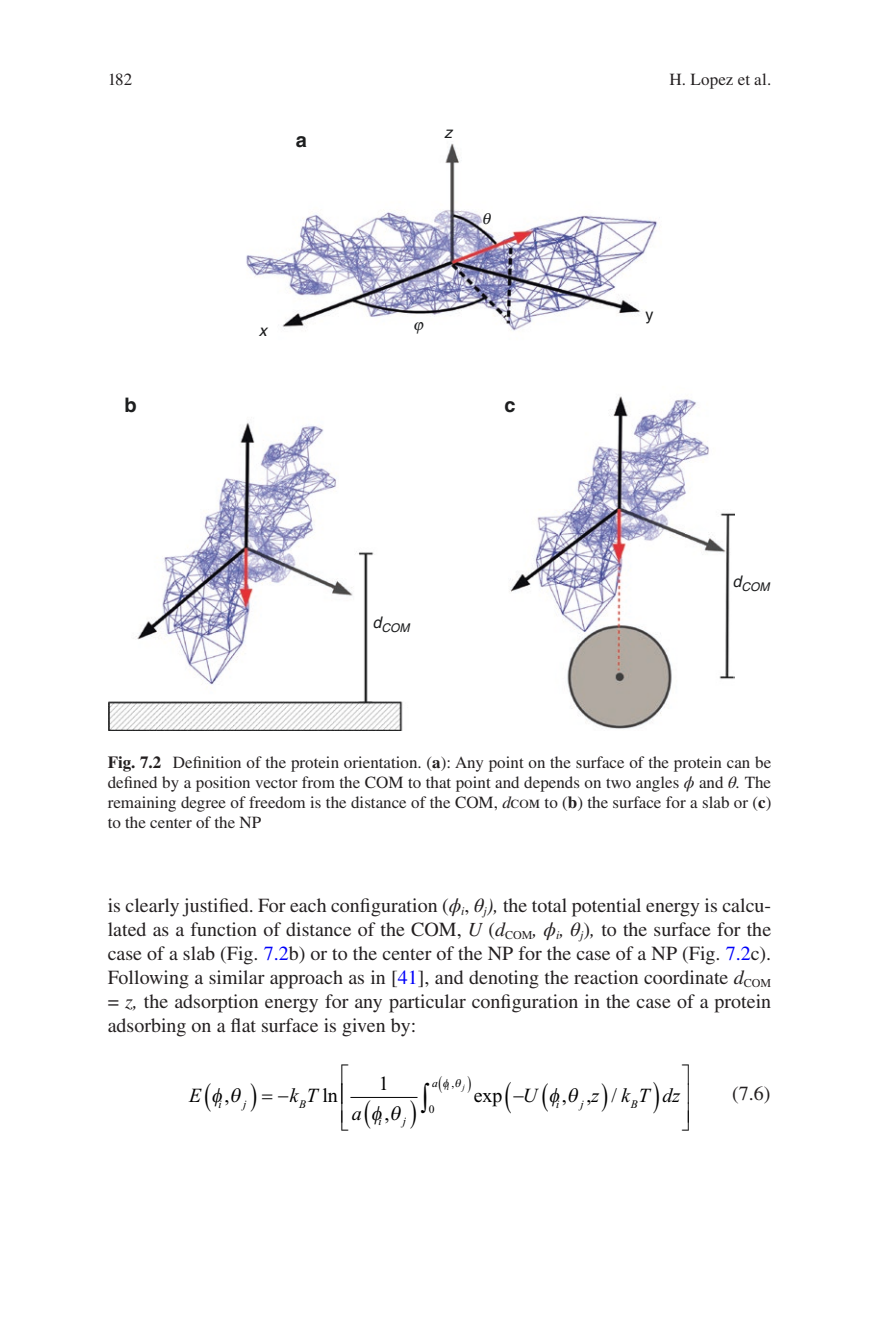
<style>
.page{position:relative;width:879px;height:1333px;background:#fff}
.page>*{position:absolute;margin:0;border:0;box-sizing:border-box;transform-origin:0 0}
.t1{font:20px/24px "Kklqff Times LT Std";color:#231f20;text-align:justify}
.t2{font:italic 20px "Ffmbwt Times New Roman";color:#000}
.t3{font:20px "Xdsnjv Times New Roman";color:#000}
.t4{font:700 20px "Sybhcl Helvetica";color:#1d1e1f}
.t5{font:17px/20px "Kklqff Times LT Std";color:#231f20;text-align:justify}
.t6{font:17px "Bhncdn Times LT Std";letter-spacing:.01em;color:#231f20}
.t7{font:italic 16px "Nmlmlv Helvetica";color:#1d1e1f}
.t8{font:16px "Hcmdyj Helvetica";color:#1d1e1f}
.t9{font:italic 12px "Nmlmlv Helvetica";color:#1d1e1f}
.t10{font:italic 11.6px "Ffmbwt Times New Roman";color:#000}
.t11{font:11.6px "Xdsnjv Times New Roman";color:#000}
.t12{font:italic 8.4px "Ffmbwt Times New Roman";color:#000}
.s1{font-family:"Vkkdjx Times LT Std";font-weight:700}
.s2{font-family:"Ftsmsg STIX General";font-style:italic}
.s3{font-family:"Hbkpkk Times LT Std";font-style:italic}
.s4{color:#0000fa}
.s5{font-family:"Xdsnjv Times New Roman";font-style:normal}
</style>
<div class="page">
<hr style="left:350px;top:1096px;width:67px;height:1px;background:#000">
<img style="left:109px;top:143px;width:625px;height:587px">
<svg style="left:411px;top:1096px;width:7px;height:2px"></svg>
<svg style="left:414px;top:322px;width:10px;height:11px"></svg>
<svg style="left:483px;top:213px;width:8px;height:11px"></svg>
<p class="t5" style="left:108px;top:69px;width:26px">182</p>
<p class="t4" style="left:296px;top:127px;width:13px">a</p>
<p class="t7" style="left:259px;top:321px;width:9px">x</p>
<p class="t7" style="left:444px;top:123px;width:9px">z</p>
<p class="t4" style="left:124px;top:392px;width:14px">b</p>
<p class="t4" style="left:504px;top:392px;width:13px">c</p>
<p class="t9" style="left:373px;top:621px;width:38px"><sup>d</sup>COM</p>
<p class="t6" style="left:669px;top:70px;width:103px">H. Lopez et al.</p>
<p class="t8" style="left:645px;top:305px;width:9px">y</p>
<p class="t9" style="left:732px;top:580px;width:38px"><sup>d</sup>COM</p>
<p class="t5" style="left:108px;top:752px;width:665px"><span class="s1">Fig. 7.2</span> Definition of the protein orientation. (<span class="s1">a</span>): Any point on the surface of the protein can be defined by a position vector from the COM to that point and depends on two angles <span class="s2">ϕ</span> and <span class="s2">θ</span><span class="s3">.</span> The remaining degree of freedom is the distance of the COM, <span class="s3">d</span>com to (<span class="s1">b</span>) the surface for a slab or (<span class="s1">c</span>) to the center of the NP</p>
<p class="t1" style="left:108px;top:893px;width:665px">is clearly justified. For each configuration (<span class="s2">ϕ</span><sub>i</sub>, <span class="s2">θ</span><sub>j</sub><span class="s3">),</span> the total potential energy is calcu&shy;lated as a function of distance of the COM, <span class="s3">U</span> (<span class="s3">d</span><sub>COM</sub><span class="s3">,</span> <span class="s2">ϕ</span><sub>i</sub><span class="s3">,</span> <span class="s2">θ</span><sub>j</sub>)<span class="s3">,</span> to the surface for the case of a slab (Fig. <span class="s4">7.2</span>b) or to the center of the NP for the case of a NP (Fig. <span class="s4">7.2</span>c).<br>Following a similar approach as in [<span class="s4">41</span>], and denoting the reaction coordinate <span class="s3">d</span><sub>COM </sub>= <span class="s3">z,</span> the adsorption energy for any particular configuration in the case of a protein adsorbing on a flat surface is given by:</p>
<p class="t2" style="left:189px;top:1084px;width:14px">E</p>
<p class="t2" style="left:289px;top:1084px;width:50px">k T<span class="s5">ln</span></p>
<p class="t3" style="left:225px;top:1084px;width:22px">,❑</p>
<p class="t10" style="left:219px;top:1097px;width:5px">i</p>
<p class="t10" style="left:243px;top:1097px;width:5px">j</p>
<p class="t10" style="left:299px;top:1097px;width:9px">B</p>
<p class="t2" style="left:352px;top:1102px;width:11px">a</p>
<p class="t3" style="left:379px;top:1072px;width:11px">1</p>
<p class="t3" style="left:384px;top:1102px;width:22px">,❑</p>
<p class="t10" style="left:378px;top:1114px;width:5px">i</p>
<p class="t10" style="left:403px;top:1114px;width:5px">j</p>
<p class="t10" style="left:432px;top:1077px;width:7px">a</p>
<p class="t11" style="left:429px;top:1103px;width:7px">0</p>
<p class="t11" style="left:451px;top:1077px;width:14px">,❑</p>
<p class="t12" style="left:447px;top:1082px;width:4px">i</p>
<p class="t12" style="left:462px;top:1082px;width:4px">j</p>
<p class="t3" style="left:474px;top:1084px;width:30px">exp</p>
<p class="t3" style="left:611px;top:1084px;width:7px">/</p>
<p class="t2" style="left:523px;top:1084px;width:16px">U</p>
<p class="t2" style="left:567px;top:1084px;width:115px">❑z kT dz</p>
<p class="t10" style="left:556px;top:1097px;width:5px">i</p>
<p class="t10" style="left:580px;top:1097px;width:5px">j</p>
<p class="t10" style="left:631px;top:1097px;width:9px">B</p>
<p class="t3" style="left:562px;top:1084px;width:31px">, ,</p>
<p class="t1" style="left:732px;top:1081px;width:40px">(7.6)</p>
</div>
